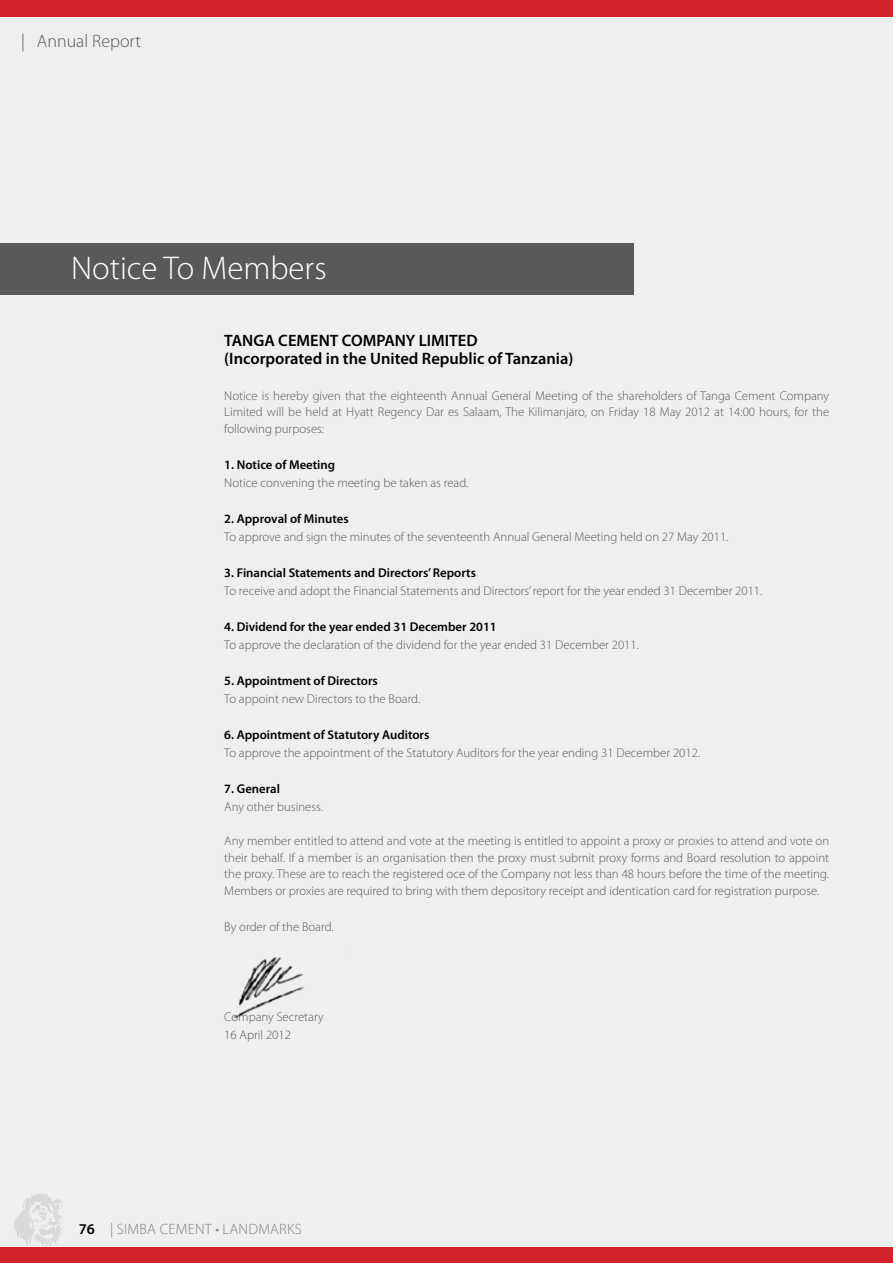
<style>
.page{position:relative;width:893px;height:1263px;background:#efeff0}
.page>*{position:absolute;margin:0;border:0;box-sizing:border-box;transform-origin:0 0}
.t1{font:300 33px "Myriad Pro";color:#fff}
.t2{font:300 18px "Myriad Pro";color:#58595b}
.t3{font:600 16.5px/18px "Myriad Pro";color:#000}
.t4{font:300 15px "Myriad Pro";letter-spacing:.02em;color:#808285}
.t5{font:300 12.75px/16.5px "Myriad Pro";color:#58595b;text-align:justify}
.t6{font:600 12.75px "Myriad Pro";color:#000}
.s1{font-weight:600;color:#000}
</style>
<div class="page">
<svg style="left:14px;top:1193px;width:49px;height:54px"></svg>
<div style="left:0;top:0;width:893px;height:17px;background:#d2232a"></div>
<div style="left:0;top:1247px;width:893px;height:16px;background:#d2232a"></div>
<div style="left:0;top:243px;width:633px;height:51px;background:#58595b"></div>
<img style="left:233px;top:957px;width:71px;height:62px">
<hr style="left:892px;top:243px;width:1px;height:51px;background:#58595b">
<h2 class="t2" style="left:21px;top:30px;width:121px">| Annual Report</h2>
<h1 class="t1" style="left:71px;top:248px;width:257px">Notice To Members</h1>
<p class="t3" style="left:224px;top:331px;width:351px">TANGA CEMENT COMPANY LIMITED (Incorporated in the United Republic of Tanzania)</p>
<p class="t5" style="left:224px;top:387px;width:606px">Notice is hereby given that the eighteenth Annual General Meeting of the shareholders of Tanga Cement Company Limited will be held at Hyatt Regency Dar es Salaam, The Kilimanjaro, on Friday 18 May 2012 at 14:00 hours, for the following purposes:</p>
<p class="t6" style="left:224px;top:456px;width:112px">1. Notice of Meeting</p>
<p class="t5" style="left:224px;top:474px;width:246px">Notice convening the meeting be taken as read.</p>
<p class="t6" style="left:224px;top:510px;width:126px">2. Approval of Minutes</p>
<p class="t5" style="left:224px;top:528px;width:506px">To approve and sign the minutes of the seventeenth Annual General Meeting held on 27 May 2011.</p>
<p class="t6" style="left:224px;top:564px;width:253px">3. Financial Statements and Directors’ Reports</p>
<p class="t5" style="left:224px;top:582px;width:540px">To receive and adopt the Financial Statements and Directors’ report for the year ended 31 December 2011.</p>
<p class="t6" style="left:224px;top:618px;width:274px">4. Dividend for the year ended 31 December 2011</p>
<p class="t5" style="left:224px;top:636px;width:416px">To approve the declaration of the dividend for the year ended 31 December 2011.</p>
<p class="t6" style="left:224px;top:672px;width:155px">5. Appointment of Directors</p>
<p class="t5" style="left:224px;top:690px;width:197px">To appoint new Directors to the Board.</p>
<p class="t6" style="left:224px;top:726px;width:207px">6. Appointment of Statutory Auditors</p>
<p class="t5" style="left:224px;top:744px;width:477px">To approve the appointment of the Statutory Auditors for the year ending 31 December 2012.</p>
<p class="t6" style="left:224px;top:780px;width:57px">7. General</p>
<p class="t5" style="left:224px;top:798px;width:100px">Any other business.</p>
<p class="t5" style="left:224px;top:833px;width:606px">Any member entitled to attend and vote at the meeting is entitled to appoint a proxy or proxies to attend and vote on their behalf. If a member is an organisation then the proxy must submit proxy forms and Board resolution to appoint the proxy. These are to reach the registered oce of the Company not less than 48 hours before the time of the meeting.<br>Members or proxies are required to bring with them depository receipt and identication card for registration purpose.</p>
<p class="t5" style="left:224px;top:918px;width:111px">By order of the Board.</p>
<p class="t5" style="left:224px;top:1007px;width:101px;line-height:18px">Company Secretary<br>16 April 2012</p>
<p class="t4" style="left:79px;top:1220px;width:225px"><span class="s1">76</span> | SIMBA CEMENT • LANDMARKS</p>
</div>
